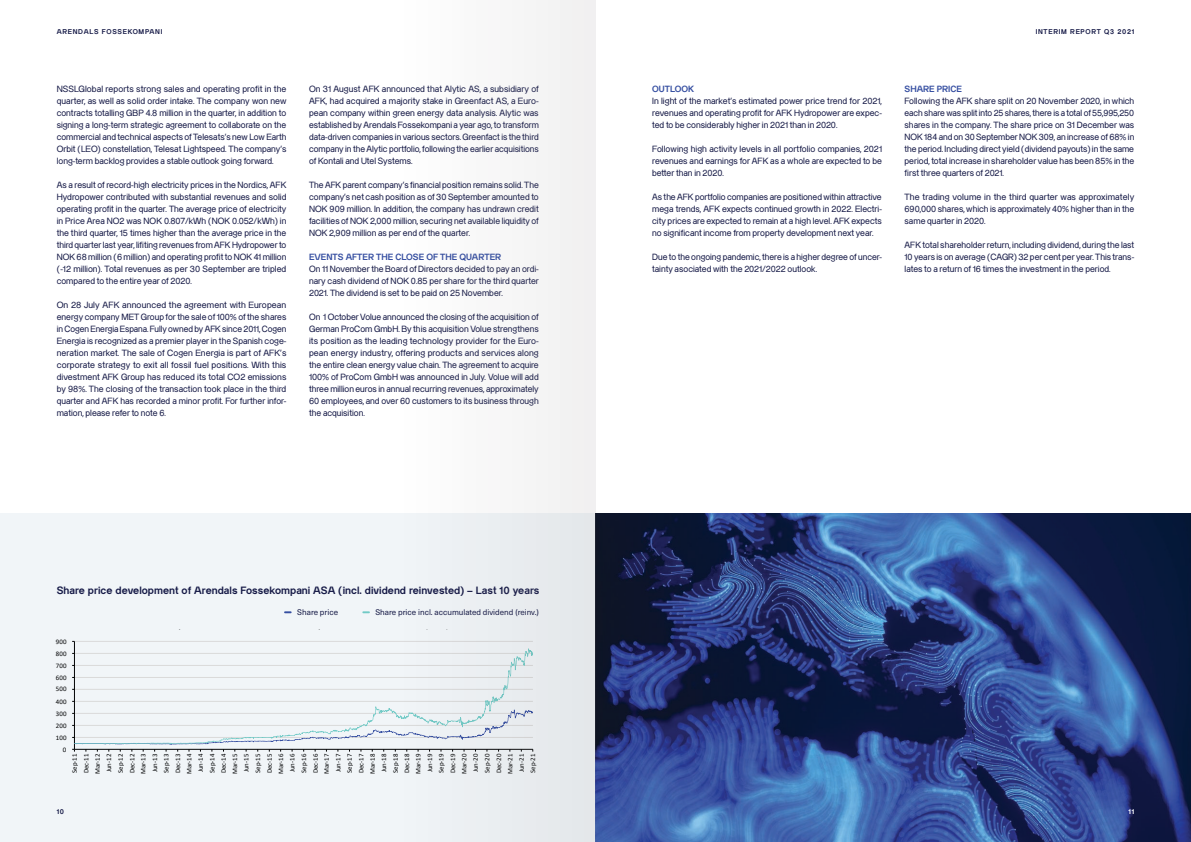
<style>
.page{position:relative;width:1191px;height:842px;background:#fff}
.page>*{position:absolute;margin:0;border:0;box-sizing:border-box;transform-origin:0 0}
.t1{font:700 10.6px "Almarena";color:#161a47}
.t2{font:9px/12px "Almarena";color:#161a47;text-align:justify}
.t3{font:700 9px "Almarena";color:#354ea1}
.t4{font:8px "Neue Haas Unica W1 G";color:#161a47}
.t5{font:700 7px "Almarena";letter-spacing:.1em;color:#161a47}
.t6{font:700 7px "Almarena";color:#fff}
.t7{font:6.9px/11.5px "Calibri";color:#020304;text-align:center}
</style>
<div class="page">
<div style="left:0;top:513px;width:595px;height:329px;background:#f1f5f8"></div>
<svg style="left:362px;top:611px;width:8px;height:2px"></svg>
<svg style="left:284px;top:611px;width:7px;height:2px"></svg>
<img style="left:595px;top:513px;width:596px;height:329px">
<hr style="left:74px;top:641px;width:459px;height:1px;background:#dadada">
<hr style="left:74px;top:641px;width:1px;height:108px;background:#020304">
<svg style="left:72px;top:709px;width:321px;height:43px"></svg>
<svg style="left:74px;top:653px;width:319px;height:91px"></svg>
<div style="left:393px;top:0;width:202px;height:842px;background:linear-gradient(to right,#f8fafc,#ebecee)"></div>
<p class="t5" style="left:57px;top:27px;width:107px">ARENDALS FOSSEKOMPANI</p>
<p class="t5" style="left:1035px;top:27px;width:100px">INTERIM REPORT Q3 2021</p>
<p class="t2" style="left:57px;top:83px;width:231px">NSSLGlobal reports strong sales and operating profit in the quarter, as well as solid order intake. The company won new contracts totalling GBP 4.8 million in the quarter, in addition to signing a long-term strategic agreement to collaborate on the commercial and technical aspects of Telesats’s new Low Earth Orbit (LEO) constellation, Telesat Lightspeed. The company’s long-term backlog provides a stable outlook going forward.</p>
<p class="t2" style="left:57px;top:179px;width:231px">As a result of record-high electricity prices in the Nordics, AFK Hydropower contributed with substantial revenues and solid operating profit in the quarter. The average price of electricity in Price Area NO2 was NOK 0.807/kWh (NOK 0.052/kWh) in the third quarter, 15 times higher than the average price in the third quarter last year, lifiting revenues from AFK Hydropower to NOK 68 million (6 million) and operating profit to NOK 41 million (-12 million). Total revenues as per 30 September are tripled compared to the entire year of 2020.</p>
<p class="t2" style="left:57px;top:299px;width:231px">On 28 July AFK announced the agreement with European energy company MET Group for the sale of 100% of the shares in Cogen Energia Espana. Fully owned by AFK since 2011, Cogen Energia is recognized as a premier player in the Spanish coge&shy;neration market. The sale of Cogen Energia is part of AFK’s corporate strategy to exit all fossil fuel positions. With this divestment AFK Group has reduced its total CO2 emissions by 98%. The closing of the transaction took place in the third quarter and AFK has recorded a minor profit. For further infor&shy;mation, please refer to note 6.</p>
<p class="t2" style="left:309px;top:83px;width:231px">On 31 August AFK announced that Alytic AS, a subsidiary of AFK, had acquired a majority stake in Greenfact AS, a Euro&shy;pean company within green energy data analysis. Alytic was established by Arendals Fossekompani a year ago, to transform data-driven companies in various sectors. Greenfact is the third company in the Alytic portfolio, following the earlier acquisitions of Kontali and Utel Systems.</p>
<p class="t2" style="left:309px;top:179px;width:231px">The AFK parent company’s financial position remains solid. The company’s net cash position as of 30 September amounted to NOK 909 million. In addition, the company has undrawn credit facilities of NOK 2,000 million, securing net available liquidity of NOK 2,909 million as per end of the quarter.</p>
<p class="t3" style="left:309px;top:252px;width:194px">EVENTS AFTER THE CLOSE OF THE QUARTER</p>
<p class="t2" style="left:309px;top:263px;width:231px">On 11 November the Board of Directors decided to pay an ordi&shy;nary cash dividend of NOK 0.85 per share for the third quarter 2021. The dividend is set to be paid on 25 November.</p>
<p class="t2" style="left:309px;top:311px;width:231px">On 1 October Volue announced the closing of the acquisition of German ProCom GmbH. By this acquisition Volue strengthens its position as the leading technology provider for the Euro&shy;pean energy industry, offering products and services along the entire clean energy value chain. The agreement to acquire 100% of ProCom GmbH was announced in July. Volue will add three million euros in annual recurring revenues, approximately 60 employees, and over 60 customers to its business through the acquisition.</p>
<p class="t1" style="left:57px;top:584px;width:484px">Share price development of Arendals Fossekompani ASA (incl. dividend reinvested) – Last 10 years</p>
<p class="t7" style="left:56px;top:635px;width:12px">900</p>
<p class="t7" style="left:56px;top:647px;width:12px">800</p>
<p class="t7" style="left:56px;top:659px;width:12px">700</p>
<p class="t7" style="left:56px;top:671px;width:12px">600</p>
<p class="t7" style="left:56px;top:683px;width:12px">500</p>
<p class="t7" style="left:56px;top:695px;width:12px">400</p>
<p class="t7" style="left:56px;top:707px;width:12px">300</p>
<p class="t7" style="left:56px;top:719px;width:12px">200</p>
<p class="t7" style="left:56px;top:731px;width:12px">100</p>
<p class="t7" style="left:63px;top:743px;width:5px">0</p>
<p class="t4" style="left:297px;top:606px;width:42px">Share price</p>
<p class="t4" style="left:375px;top:606px;width:165px">Share price incl. accumulated dividend (reinv.)</p>
<p class="t7" style="left:69px;top:774px;width:22px;rotate:-90deg">Sep-11<br>Dec-11<br>Mar-12<br>Jun-12<br>Sep-12<br>Dec-12<br>Mar-13<br>Jun-13<br>Sep-13<br>Dec-13<br>Mar-14<br>Jun-14<br>Sep-14<br>Dec-14<br>Mar-15<br>Jun-15<br>Sep-15<br>Dec-15<br>Mar-16<br>Jun-16<br>Sep-16<br>Dec-16<br>Mar-17<br>Jun-17<br>Sep-17<br>Dec-17<br>Mar-18<br>Jun-18<br>Sep-18<br>Dec-18<br>Mar-19<br>Jun-19<br>Sep-19<br>Dec-19<br>Mar-20<br>Jun-20<br>Sep-20<br>Dec-20<br>Mar-21<br>Jun-21<br>Sep-21</p>
<p class="t3" style="left:652px;top:84px;width:44px">OUTLOOK</p>
<p class="t2" style="left:652px;top:95px;width:231px">In light of the market’s estimated power price trend for 2021, revenues and operating profit for AFK Hydropower are expec&shy;ted to be considerably higher in 2021 than in 2020.</p>
<p class="t2" style="left:652px;top:143px;width:231px">Following high activity levels in all portfolio companies, 2021 revenues and earnings for AFK as a whole are expected to be better than in 2020.</p>
<p class="t2" style="left:652px;top:191px;width:231px">As the AFK portfolio companies are positioned within attractive mega trends, AFK expects continued growth in 2022. Electri&shy;city prices are expected to remain at a high level. AFK expects no significant income from property development next year.</p>
<p class="t2" style="left:652px;top:251px;width:231px">Due to the ongoing pandemic, there is a higher degree of uncer&shy;tainty asociated with the 2021/2022 outlook.</p>
<p class="t3" style="left:904px;top:84px;width:59px">SHARE PRICE</p>
<p class="t2" style="left:904px;top:95px;width:231px">Following the AFK share split on 20 November 2020, in which each share was split into 25 shares, there is a total of 55,995,250 shares in the company. The share price on 31 December was NOK 184 and on 30 September NOK 309, an increase of 68% in the period. Including direct yield (dividend payouts) in the same period, total increase in shareholder value has been 85% in the first three quarters of 2021.</p>
<p class="t2" style="left:904px;top:191px;width:231px">The trading volume in the third quarter was approximately 690,000 shares, which is approximately 40% higher than in the same quarter in 2020.</p>
<p class="t2" style="left:904px;top:239px;width:231px">AFK total shareholder return, including dividend, during the last 10 years is on average (CAGR) 32 per cent per year. This trans&shy;lates to a return of 16 times the investment in the period.</p>
<p class="t5" style="left:57px;top:807px;width:9px">10</p>
<p class="t6" style="left:1128px;top:807px;width:7px">11</p>
</div>
